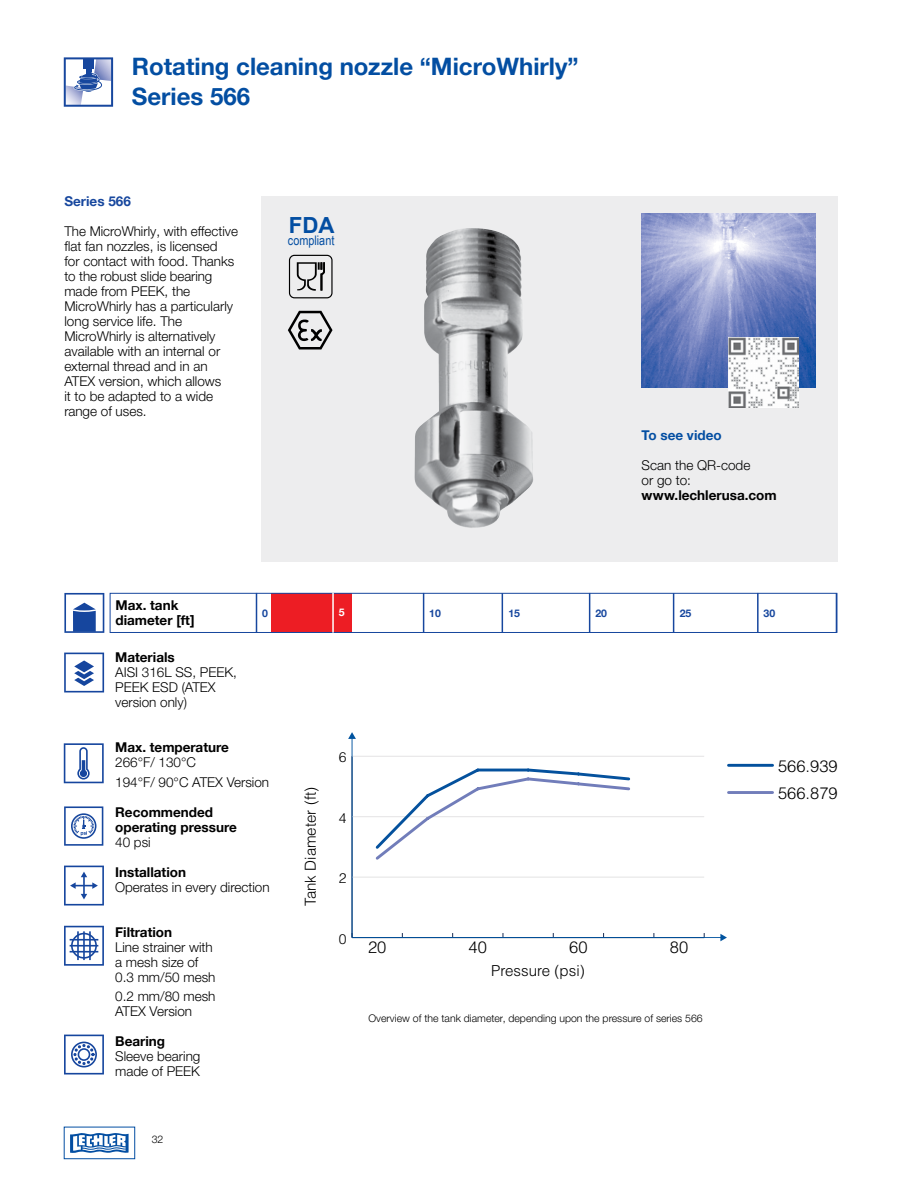
<style>
.page{position:relative;width:918px;height:1188px;background:#fff}
.page>*{position:absolute;margin:0;border:0;box-sizing:border-box;transform-origin:0 0}
.t1{font:700 24px/30px "Helvetica Neue LTW1 G";color:#034ea2}
.t2{font:700 22.2px "Arial";color:#034ea2}
.t3{font:300 16.5px/27.2px "Helvetica LT Std";color:#000}
.t4{font:300 15.15px "Helvetica LT Std";color:#000}
.t5{font:300 13.95px "Helvetica LT Std";color:#000}
.t6{font:300 13.5px/15px "Helvetica Neue LTW1 G";color:#000}
.t7{font:700 13.5px/15px "Helvetica Neue LTW1 G";color:#000}
.t8{font:700 13.5px "Helvetica Neue LTW1 G";color:#034ea2}
.t9{font:700 13.5px "Helvetica Neue LTW1 G";color:#17479e}
.t10{font:13.2px "Arial Narrow";color:#034ea2}
.t11{font:300 10.5px "Helvetica Neue LTW1 G";color:#000}
.t12{font:700 10.5px "Helvetica Neue LTW1 G";color:#17479e}
.t13{font:700 10.5px "Helvetica Neue LTW1 G";color:#fff}
</style>
<div class="page">
<div style="left:64px;top:1127px;width:71px;height:32px;border:1px solid #034ea2"></div>
<svg style="left:70px;top:1133px;width:59px;height:20px"></svg>
<svg style="left:64px;top:57px;width:49px;height:50px"></svg>
<div style="left:83px;top:59px;width:11px;height:9px;background:#17479e"></div>
<div style="left:261px;top:196px;width:576px;height:366px;background:#ededee"></div>
<svg style="left:64px;top:653px;width:40px;height:39px"></svg>
<svg style="left:64px;top:866px;width:40px;height:40px"></svg>
<svg style="left:64px;top:743px;width:40px;height:40px"></svg>
<svg style="left:64px;top:926px;width:40px;height:40px"></svg>
<div style="left:71px;top:933px;width:26px;height:26px;border:2px solid #16469e;border-radius:50%"></div>
<hr style="left:77px;top:931px;width:2px;height:29px;background:#16469e">
<hr style="left:83px;top:931px;width:2px;height:29px;background:#16469e">
<hr style="left:89px;top:931px;width:2px;height:29px;background:#16469e">
<hr style="left:70px;top:951px;width:28px;height:2px;background:#16469e">
<hr style="left:70px;top:945px;width:28px;height:2px;background:#16469e">
<hr style="left:70px;top:939px;width:28px;height:2px;background:#16469e">
<svg style="left:64px;top:806px;width:39px;height:40px"></svg>
<svg style="left:64px;top:1035px;width:40px;height:40px"></svg>
<div style="left:71px;top:1042px;width:26px;height:25px;border:2px solid #16469e;border-radius:50%"></div>
<div style="left:78px;top:1048px;width:12px;height:13px;border:2px solid #16469e;border-radius:50%"></div>
<div style="left:73px;top:1044px;width:22px;height:21px;border:3px dashed #16469e;border-radius:50%"></div>
<img style="left:414px;top:228px;width:119px;height:300px">
<svg style="left:288px;top:311px;width:45px;height:39px"></svg>
<div style="left:289px;top:255px;width:44px;height:43px;border:1px solid #000;border-radius:5px"></div>
<svg style="left:297px;top:262px;width:28px;height:29px"></svg>
<img style="left:642px;top:213px;width:174px;height:175px">
<img style="left:729px;top:338px;width:70px;height:70px">
<div style="left:271px;top:593px;width:80px;height:40px;background:#ed1d24"></div>
<hr style="left:256px;top:593px;width:1px;height:40px;background:#17479e">
<hr style="left:423px;top:593px;width:1px;height:40px;background:#17479e">
<hr style="left:589px;top:593px;width:1px;height:40px;background:#17479e">
<svg style="left:64px;top:593px;width:40px;height:40px"></svg>
<div style="left:110px;top:593px;width:727px;height:40px;border:1px solid #17479e"></div>
<hr style="left:757px;top:593px;width:2px;height:40px;background:#17479e">
<svg style="left:348px;top:732px;width:426px;height:209px"></svg>
<hr style="left:332px;top:593px;width:2px;height:40px;background:#fff">
<hr style="left:502px;top:593px;width:1px;height:39px;background:#17479e">
<hr style="left:673px;top:593px;width:1px;height:40px;background:#17479e">
<hr style="left:836px;top:593px;width:1px;height:39px;background:#17479e">
<h1 class="t1" style="left:132px;top:51px;width:448px">Rotating cleaning nozzle “MicroWhirly”<br>Series 566</h1>
<p class="t9" style="left:64px;top:193px;width:68px">Series 566</p>
<p class="t6" style="left:64px;top:224px;width:175px">The MicroWhirly, with effective flat fan nozzles, is licensed<br>for contact with food. Thanks to the robust slide bearing made from PEEK, the<br>MicroWhirly has a particularly long service life. The<br>MicroWhirly is alternatively available with an internal or external thread and in an<br>ATEX version, which allows<br>it to be adapted to a wide range of uses.</p>
<h2 class="t2" style="left:289px;top:210px;width:47px">FDA</h2>
<p class="t10" style="left:288px;top:231px;width:48px">compliant</p>
<p class="t8" style="left:642px;top:427px;width:82px">To see video</p>
<p class="t6" style="left:642px;top:458px;width:110px">Scan the QR-code or go to:</p>
<p class="t7" style="left:642px;top:488px;width:137px">www.lechlerusa.com</p>
<p class="t7" style="left:115px;top:598px;width:81px">Max. tank diameter [ft]</p>
<p class="t12" style="left:764px;top:606px;width:13px">30</p>
<p class="t13" style="left:339px;top:606px;width:7px">5</p>
<p class="t12" style="left:508px;top:607px;width:13px">15</p>
<p class="t12" style="left:680px;top:607px;width:13px">25</p>
<p class="t12" style="left:262px;top:606px;width:7px">0</p>
<p class="t12" style="left:429px;top:606px;width:13px">10</p>
<p class="t12" style="left:595px;top:606px;width:13px">20</p>
<p class="t7" style="left:115px;top:650px;width:61px">Materials</p>
<p class="t6" style="left:115px;top:665px;width:123px">AISI 316L SS, PEEK,<br>PEEK ESD (ATEX version only)</p>
<p class="t7" style="left:115px;top:740px;width:115px">Max. temperature</p>
<p class="t6" style="left:115px;top:753px;width:155px;line-height:19.2px">266°F/ 130°C<br>194°F/ 90°C ATEX Version</p>
<p class="t7" style="left:115px;top:804px;width:123px">Recommended operating pressure</p>
<p class="t6" style="left:115px;top:834px;width:37px">40 psi</p>
<p class="t7" style="left:115px;top:864px;width:72px">Installation</p>
<p class="t6" style="left:115px;top:879px;width:156px">Operates in every direction</p>
<p class="t7" style="left:115px;top:924px;width:59px">Filtration</p>
<p class="t6" style="left:115px;top:939px;width:102px">Line strainer with a mesh size of<br>0.3 mm/50 mesh</p>
<p class="t6" style="left:115px;top:989px;width:102px">0.2 mm/80 mesh<br>ATEX Version</p>
<p class="t7" style="left:115px;top:1033px;width:51px">Bearing</p>
<p class="t6" style="left:115px;top:1049px;width:87px">Sleeve bearing made of PEEK</p>
<p class="t11" style="left:152px;top:1133px;width:13px">32</p>
<p class="t4" style="left:301px;top:906px;width:121px;rotate:-90deg">Tank Diameter (ft)</p>
<p class="t5" style="left:339px;top:749px;width:9px">6</p>
<p class="t5" style="left:339px;top:809px;width:9px">4</p>
<p class="t5" style="left:339px;top:870px;width:9px">2</p>
<p class="t5" style="left:339px;top:930px;width:9px">0</p>
<p class="t3" style="left:368px;top:933px;width:20px">20</p>
<p class="t3" style="left:469px;top:933px;width:20px">40</p>
<p class="t3" style="left:569px;top:933px;width:20px">60</p>
<p class="t3" style="left:670px;top:933px;width:20px">80</p>
<p class="t4" style="left:491px;top:961px;width:95px">Pressure (psi)</p>
<p class="t11" style="left:368px;top:1012px;width:336px">Overview of the tank diameter, depending upon the pressure of series 566</p>
<p class="t3" style="left:778px;top:752px;width:61px">566.939<br>566.879</p>
</div>
